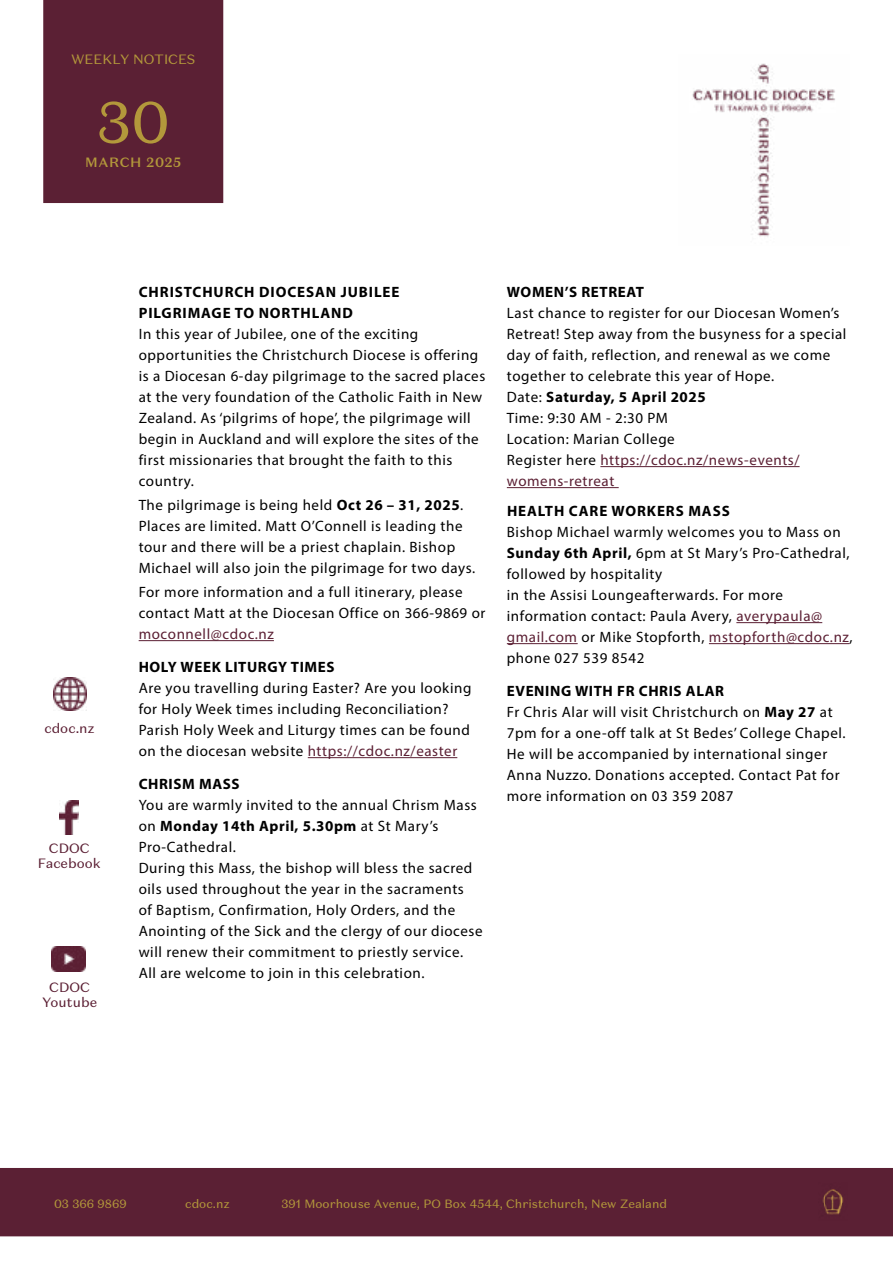
<style>
.page{position:relative;width:893px;height:1263px;background:#fff}
.page>*{position:absolute;margin:0;border:0;box-sizing:border-box;transform-origin:0 0}
.t1{font:58.5px "Domaine Sans Text";color:#b3983b}
.t2{font:15px/21px "Myriad Pro";letter-spacing:.04em;color:#000}
.t3{font:700 15px/21px "Myriad Pro";letter-spacing:.06em;color:#000}
.t4{font:700 15px "Myriad Pro";letter-spacing:.04em;color:#000}
.t5{font:15px "Myriad Pro";letter-spacing:.04em;color:#5b1f33}
.t6{font:13.5px/15px "Domaine Sans Text";color:#5b1f33;text-align:center}
.t7{font:13.5px "Domaine Sans Text";color:#b3983b}
.t8{font:500 13.5px "Domaine Sans Text";letter-spacing:.04em;color:#b3983b}
.t9{font:12px "Domaine Sans Text";color:#b3983b}
.s1{font-weight:700}
.s2{color:#5b1f33}
</style>
<div class="page">
<div style="left:1px;top:1169px;width:891px;height:66px;background:#5b2034"></div>
<div style="left:0;top:1168px;width:893px;height:68px;border:2px solid #5b2034"></div>
<img style="left:692px;top:63px;width:143px;height:174px">
<img style="left:822px;top:1189px;width:22px;height:26px">
<hr style="left:139px;top:640px;width:135px;height:1px;background:#5b1f33">
<hr style="left:308px;top:757px;width:149px;height:1px;background:#5b1f33">
<div style="left:44px;top:1px;width:179px;height:201px;background:#5b2034"></div>
<div style="left:43px;top:0;width:180px;height:203px;border:2px solid #5b2034"></div>
<img style="left:53px;top:677px;width:33px;height:33px">
<img style="left:60px;top:800px;width:18px;height:34px">
<img style="left:51px;top:947px;width:35px;height:24px">
<hr style="left:600px;top:466px;width:200px;height:1px;background:#5b1f33">
<hr style="left:507px;top:487px;width:112px;height:1px;background:#5b1f33">
<hr style="left:736px;top:622px;width:86px;height:1px;background:#5b1f33">
<hr style="left:507px;top:643px;width:71px;height:1px;background:#5b1f33">
<hr style="left:709px;top:643px;width:141px;height:1px;background:#5b1f33">
<p class="t7" style="left:71px;top:51px;width:126px">WEEKLY NOTICES</p>
<h1 class="t1" style="left:97px;top:86px;width:75px">30</h1>
<p class="t8" style="left:85px;top:153px;width:98px">MARCH 2025</p>
<p class="t6" style="left:44px;top:720px;width:52px">cdoc.nz</p>
<p class="t6" style="left:38px;top:840px;width:64px">CDOC<br>Facebook</p>
<p class="t6" style="left:42px;top:979px;width:57px">CDOC<br>Youtube</p>
<p class="t3" style="left:139px;top:281px;width:262px">CHRISTCHURCH DIOCESAN JUBILEE<br>PILGRIMAGE TO NORTHLAND</p>
<p class="t2" style="left:139px;top:323px;width:348px">In this year of Jubilee, one of the exciting opportunities the Christchurch Diocese is offering is a Diocesan 6-day pilgrimage to the sacred places at the very foundation of the Catholic Faith in New Zealand. As ‘pilgrims of hope’, the pilgrimage will begin in Auckland and will explore the sites of the first missionaries that brought the faith to this country.</p>
<p class="t2" style="left:139px;top:494px;width:338px">The pilgrimage is being held <span class="s1">Oct 26 – 31, 2025</span>.<br>Places are limited. Matt O’Connell is leading the tour and there will be a priest chaplain. Bishop Michael will also join the pilgrimage for two days.</p>
<p class="t2" style="left:139px;top:581px;width:348px">For more information and a full itinerary, please contact Matt at the Diocesan Office on 366-9869 or</p>
<p class="t5" style="left:139px;top:625px;width:137px">moconnell@cdoc.nz</p>
<p class="t4" style="left:139px;top:657px;width:197px">HOLY WEEK LITURGY TIMES</p>
<p class="t2" style="left:139px;top:677px;width:334px">Are you travelling during Easter? Are you looking for Holy Week times including Reconciliation?<br>Parish Holy Week and Liturgy times can be found on the diocesan website <span class="s2">https://cdoc.nz/easter</span></p>
<p class="t4" style="left:139px;top:774px;width:102px">CHRISM MASS</p>
<p class="t2" style="left:139px;top:794px;width:346px">You are warmly invited to the annual Chrism Mass on <span class="s1">Monday 14th April, 5.30pm</span> at St Mary’s Pro-Cathedral.<br>During this Mass, the bishop will bless the sacred oils used throughout the year in the sacraments<br>of Baptism, Confirmation, Holy Orders, and the Anointing of the Sick and the clergy of our diocese will renew their commitment to priestly service.<br>All are welcome to join in this celebration.</p>
<p class="t4" style="left:507px;top:282px;width:139px">WOMEN’S RETREAT</p>
<p class="t2" style="left:507px;top:302px;width:341px">Last chance to register for our Diocesan Women’s Retreat! Step away from the busyness for a special day of faith, reflection, and renewal as we come together to celebrate this year of Hope.<br>Date: <span class="s1">Saturday, 5 April 2025<br></span>Time: 9:30 AM - 2:30 PM<br>Location: Marian College<br>Register here <span class="s2">https://cdoc.nz/news-events/ womens-retreat</span></p>
<p class="t3" style="left:507px;top:500px;width:224px">HEALTH CARE WORKERS MASS</p>
<p class="t2" style="left:507px;top:521px;width:347px">Bishop Michael warmly welcomes you to Mass on <span class="s1">Sunday 6th April,</span> 6pm at St Mary’s Pro-Cathedral, followed by hospitality<br>in the Assisi Loungeafterwards. For more information contact: Paula Avery, <span class="s2">averypaula@ gmail.com</span> or Mike Stopforth, <span class="s2">mstopforth@cdoc.nz</span>, phone 027 539 8542</p>
<p class="t2" style="left:507px;top:680px;width:340px"><span class="s1">EVENING WITH FR CHRIS ALAR<br></span>Fr Chris Alar will visit Christchurch on <span class="s1">May 27</span> at 7pm for a one-off talk at St Bedes’ College Chapel.<br>He will be accompanied by international singer Anna Nuzzo. Donations accepted. Contact Pat for more information on 03 359 2087</p>
<p class="t9" style="left:54px;top:1196px;width:74px">03 366 9869</p>
<p class="t9" style="left:185px;top:1196px;width:46px">cdoc.nz</p>
<p class="t9" style="left:281px;top:1196px;width:387px">391 Moorhouse Avenue, PO Box 4544, Christchurch, New Zealand</p>
</div>
